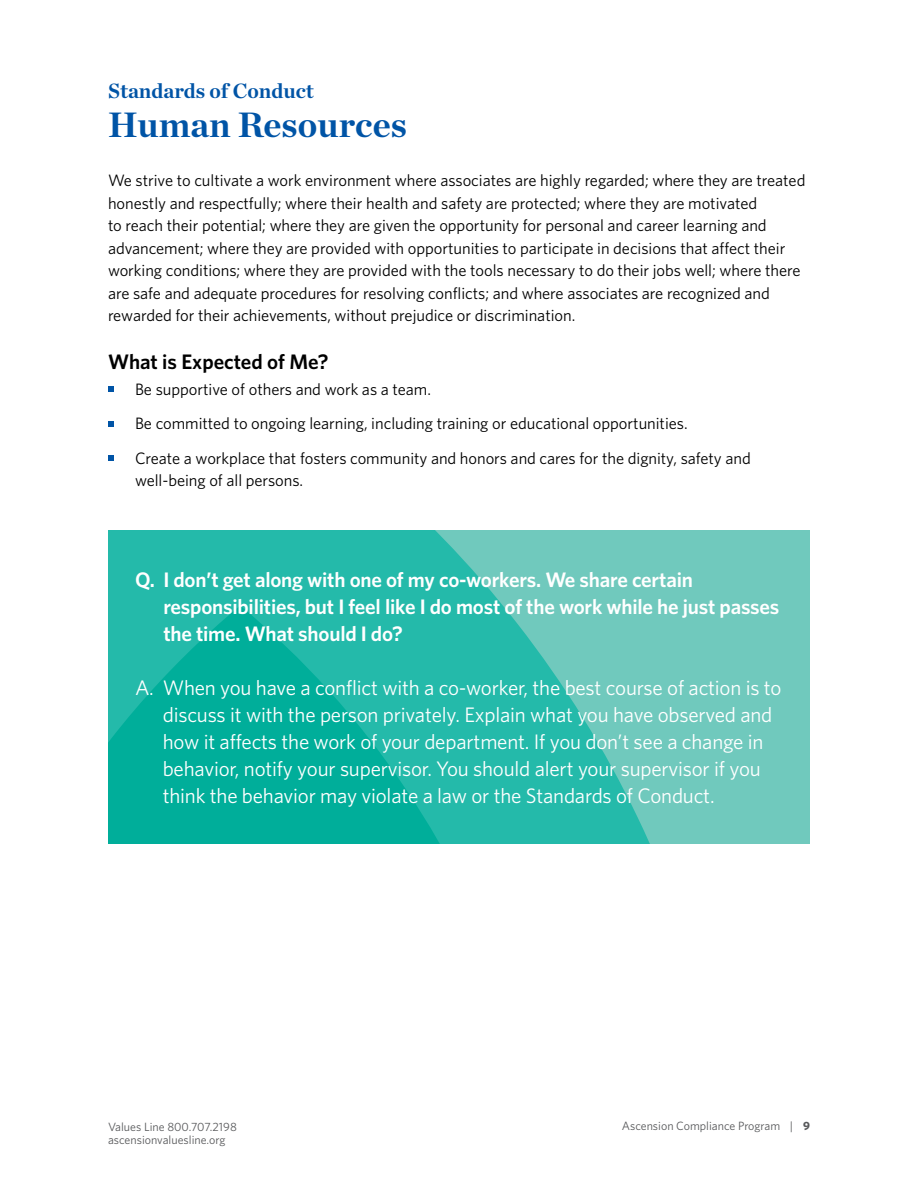
<style>
.page{position:relative;width:918px;height:1188px;background:#fff}
.page>*{position:absolute;margin:0;border:0;box-sizing:border-box;transform-origin:0 0}
.t1{font:700 36px "Chronicle Deck";color:#0054a6}
.t2{font:21px/27px "Whitney";letter-spacing:-.01em;color:#fff}
.t3{font:600 21px/27px "Whitney";letter-spacing:-.01em;color:#fff}
.t4{font:600 21px "Whitney";letter-spacing:-.005em;color:#000}
.t5{font:700 21px "Chronicle Deck";color:#0054a6}
.t6{font:16.5px/22.5px "Whitney";letter-spacing:-.005em;color:#000}
.t7{font:12px/13.5px "Whitney";color:#58595b}
.s1{font-weight:700}
</style>
<div class="page">
<div style="left:108px;top:530px;width:702px;height:313px;background:#70c9bd"></div>
<svg style="left:108px;top:530px;width:542px;height:313px;fill:#24baaa"></svg>
<svg style="left:108px;top:606px;width:406px;height:237px;background:#11b3a1"></svg>
<svg style="left:108px;top:386px;width:6px;height:6px"></svg>
<svg style="left:108px;top:421px;width:6px;height:5px"></svg>
<svg style="left:108px;top:455px;width:6px;height:6px"></svg>
<p class="t5" style="left:108px;top:74px;width:208px">Standards of Conduct</p>
<h1 class="t1" style="left:108px;top:96px;width:300px">Human Resources</h1>
<p class="t6" style="left:108px;top:169px;width:699px">We strive to cultivate a work environment where associates are highly regarded; where they are treated honestly and respectfully; where their health and safety are protected; where they are motivated<br>to reach their potential; where they are given the opportunity for personal and career learning and advancement; where they are provided with opportunities to participate in decisions that affect their working conditions; where they are provided with the tools necessary to do their jobs well; where there are safe and adequate procedures for resolving conflicts; and where associates are recognized and rewarded for their achievements, without prejudice or discrimination.</p>
<p class="t4" style="left:108px;top:348px;width:222px">What is Expected of Me?</p>
<p class="t6" style="left:135px;top:371px;width:617px;line-height:34.5px">Be supportive of others and work as a team.<br>Be committed to ongoing learning, including training or educational opportunities.<br>Create a workplace that fosters community and honors and cares for the dignity, safety and</p>
<p class="t6" style="left:135px;top:469px;width:170px">well-being of all persons.</p>
<p class="t3" style="left:163px;top:566px;width:618px;text-indent:-28px">Q. I don’t get along with one of my co-workers. We share certain responsibilities, but I feel like I do most of the work while he just passes the time. What should I do?</p>
<p class="t2" style="left:163px;top:673px;width:620px;text-indent:-28px">A. When you have a conflict with a co-worker, the best course of action is to discuss it with the person privately. Explain what you have observed and how it affects the work of your department. If you don’t see a change in behavior, notify your supervisor. You should alert your supervisor if you think the behavior may violate a law or the Standards of Conduct.</p>
<p class="t7" style="left:108px;top:1120px;width:130px">Values Line 800.707.2198 ascensionvaluesline.org</p>
<p class="t7" style="left:622px;top:1119px;width:190px">Ascension Compliance Program | <span class="s1">9</span></p>
</div>
